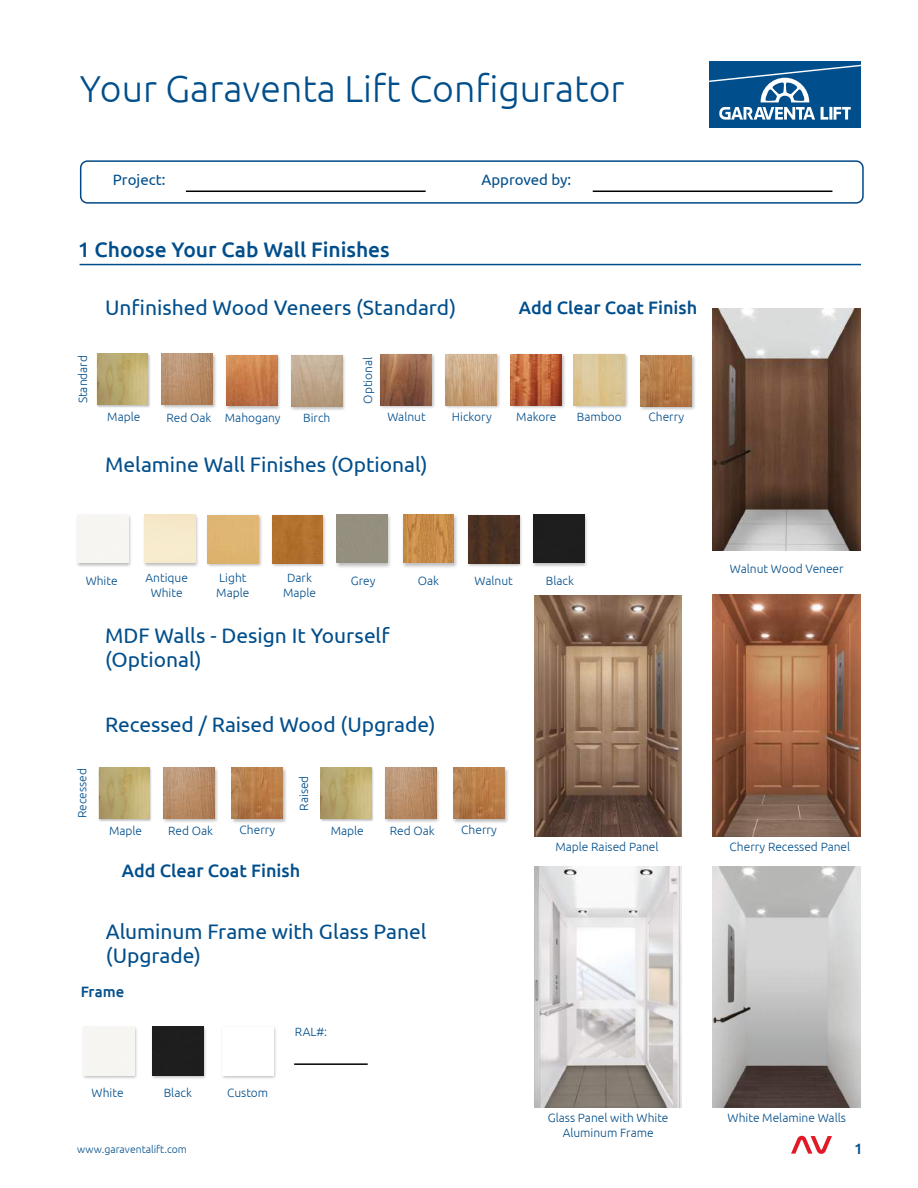
<style>
.page{position:relative;width:918px;height:1188px;background:#fff}
.page>*{position:absolute;margin:0;border:0;box-sizing:border-box;transform-origin:0 0}
.t1{font:300 37.5px "Ubuntu";color:#004e8b}
.t2{font:21px/24px "Ubuntu";color:#004e8b}
.t3{font:500 21px "Ubuntu";color:#004e8b}
.t4{font:500 18px "Ubuntu";color:#004e8b}
.t5{font:15px "Ubuntu";color:#004e8b}
.t6{font:500 15px "Ubuntu";color:#004e8b}
.t7{font:300 12px/14.4px "Ubuntu";color:#004e8b;text-align:center}
.t8{font:300 10.5px "Ubuntu";color:#004e8b}
</style>
<div class="page">
<svg style="left:791px;top:1136px;width:41px;height:18px"></svg>
<div style="left:709px;top:62px;width:152px;height:66px;background:#004e8b"></div>
<svg style="left:709px;top:65px;width:152px;height:55px"></svg>
<img style="left:713px;top:309px;width:147px;height:241px">
<div style="left:97px;top:353px;width:54px;height:55px;background:#000;opacity:.27"></div>
<div style="left:160px;top:353px;width:57px;height:57px;background:#000;opacity:.27"></div>
<img style="left:162px;top:354px;width:51px;height:51px">
<div style="left:224px;top:354px;width:58px;height:56px;background:#000;opacity:.27"></div>
<img style="left:226px;top:355px;width:51px;height:51px">
<div style="left:289px;top:354px;width:58px;height:57px;background:#000;opacity:.27"></div>
<img style="left:291px;top:355px;width:51px;height:51px">
<div style="left:639px;top:354px;width:57px;height:58px;background:#000;opacity:.27"></div>
<img style="left:641px;top:355px;width:51px;height:51px">
<div style="left:379px;top:353px;width:57px;height:57px;background:#000;opacity:.27"></div>
<img style="left:380px;top:354px;width:51px;height:51px">
<div style="left:444px;top:353px;width:57px;height:57px;background:#000;opacity:.27"></div>
<img style="left:446px;top:354px;width:51px;height:51px">
<div style="left:509px;top:353px;width:57px;height:57px;background:#000;opacity:.27"></div>
<img style="left:511px;top:354px;width:51px;height:51px">
<div style="left:572px;top:353px;width:57px;height:57px;background:#000;opacity:.27"></div>
<img style="left:574px;top:354px;width:51px;height:51px">
<div style="left:76px;top:514px;width:57px;height:54px;background:#000;opacity:.27"></div>
<div style="left:77px;top:515px;width:51px;height:48px;background:#f7f5f1"></div>
<div style="left:142px;top:514px;width:58px;height:54px;background:#000;opacity:.27"></div>
<div style="left:144px;top:515px;width:51px;height:48px;background:#f7ebcd"></div>
<div style="left:531px;top:514px;width:58px;height:54px;background:#000;opacity:.27"></div>
<div style="left:533px;top:515px;width:51px;height:48px;background:#1e1e1e"></div>
<div style="left:335px;top:513px;width:57px;height:56px;background:#000;opacity:.27"></div>
<div style="left:337px;top:515px;width:50px;height:48px;background:#948f7f"></div>
<div style="left:401px;top:513px;width:58px;height:56px;background:#000;opacity:.27"></div>
<img style="left:403px;top:515px;width:50px;height:48px">
<div style="left:467px;top:514px;width:56px;height:54px;background:#000;opacity:.27"></div>
<img style="left:468px;top:515px;width:51px;height:49px">
<div style="left:270px;top:514px;width:56px;height:54px;background:#000;opacity:.27"></div>
<div style="left:272px;top:515px;width:50px;height:49px;background:#b2702d"></div>
<div style="left:206px;top:514px;width:57px;height:54px;background:#000;opacity:.27"></div>
<div style="left:207px;top:515px;width:51px;height:49px;background:#deb573"></div>
<div style="left:98px;top:767px;width:54px;height:55px;background:#000;opacity:.27"></div>
<div style="left:162px;top:766px;width:57px;height:57px;background:#000;opacity:.27"></div>
<img style="left:164px;top:767px;width:51px;height:51px">
<div style="left:231px;top:767px;width:56px;height:57px;background:#000;opacity:.27"></div>
<img style="left:232px;top:768px;width:51px;height:51px">
<div style="left:320px;top:767px;width:54px;height:55px;background:#000;opacity:.27"></div>
<img style="left:321px;top:768px;width:50px;height:51px">
<div style="left:384px;top:767px;width:57px;height:56px;background:#000;opacity:.27"></div>
<img style="left:385px;top:768px;width:51px;height:51px">
<div style="left:452px;top:767px;width:57px;height:57px;background:#000;opacity:.27"></div>
<img style="left:454px;top:768px;width:51px;height:51px">
<img style="left:534px;top:595px;width:148px;height:242px">
<img style="left:713px;top:595px;width:147px;height:241px">
<hr style="left:80px;top:264px;width:781px;height:1px;background:#004e8b">
<div style="left:81px;top:1026px;width:58px;height:54px;background:#000;opacity:.27"></div>
<div style="left:83px;top:1027px;width:51px;height:48px;background:#f7f5f1"></div>
<div style="left:150px;top:1026px;width:58px;height:54px;background:#000;opacity:.27"></div>
<div style="left:152px;top:1027px;width:51px;height:48px;background:#1e1e1e"></div>
<div style="left:220px;top:1026px;width:58px;height:54px;background:#000;opacity:.27"></div>
<div style="left:222px;top:1027px;width:51px;height:48px;background:#fff"></div>
<hr style="left:294px;top:1063px;width:74px;height:2px;background:#000">
<img style="left:713px;top:866px;width:147px;height:242px">
<img style="left:534px;top:866px;width:148px;height:242px">
<div style="left:80px;top:160px;width:784px;height:44px;border:2px solid #004786;border-radius:7px"></div>
<hr style="left:186px;top:191px;width:240px;height:1px;background:#000">
<hr style="left:593px;top:191px;width:239px;height:1px;background:#000">
<h1 class="t1" style="left:80px;top:66px;width:546px">Your Garaventa Lift Configurator</h1>
<p class="t5" style="left:113px;top:170px;width:54px">Project:</p>
<p class="t5" style="left:481px;top:170px;width:91px">Approved by:</p>
<h2 class="t3" style="left:78px;top:236px;width:314px">1 Choose Your Cab Wall Finishes</h2>
<p class="t7" style="left:75px;top:403px;width:50px;rotate:-90deg">Standard</p>
<h2 class="t2" style="left:105px;top:295px;width:353px">Unfinished Wood Veneers (Standard)</h2>
<p class="t7" style="left:360px;top:404px;width:48px;rotate:-90deg">Optional</p>
<h3 class="t4" style="left:519px;top:297px;width:180px">Add Clear Coat Finish</h3>
<p class="t7" style="left:107px;top:409px;width:35px">Maple</p>
<p class="t7" style="left:166px;top:410px;width:116px">Red Oak Mahogany</p>
<p class="t7" style="left:303px;top:410px;width:29px">Birch</p>
<p class="t7" style="left:387px;top:410px;width:40px">Walnut</p>
<p class="t7" style="left:452px;top:410px;width:41px">Hickory</p>
<p class="t7" style="left:516px;top:410px;width:42px">Makore</p>
<p class="t7" style="left:577px;top:410px;width:46px">Bamboo</p>
<p class="t7" style="left:649px;top:410px;width:37px">Cherry</p>
<h2 class="t2" style="left:105px;top:452px;width:324px">Melamine Wall Finishes (Optional)</h2>
<p class="t7" style="left:86px;top:573px;width:33px">White</p>
<p class="t7" style="left:146px;top:570px;width:44px">Antique<br>White</p>
<p class="t7" style="left:216px;top:570px;width:35px;text-align:left">Light<br>Maple</p>
<p class="t7" style="left:283px;top:570px;width:35px">Dark<br>Maple</p>
<p class="t7" style="left:351px;top:573px;width:26px">Grey</p>
<p class="t7" style="left:418px;top:573px;width:23px">Oak</p>
<p class="t7" style="left:475px;top:573px;width:40px">Walnut</p>
<p class="t7" style="left:546px;top:573px;width:30px">Black</p>
<h2 class="t2" style="left:105px;top:623px;width:286px">MDF Walls - Design It Yourself (Optional)</h2>
<p class="t7" style="left:75px;top:818px;width:51px;rotate:-90deg">Recessed</p>
<h2 class="t2" style="left:105px;top:712px;width:332px">Recessed / Raised Wood (Upgrade)</h2>
<p class="t7" style="left:109px;top:823px;width:35px">Maple</p>
<p class="t7" style="left:168px;top:823px;width:47px">Red Oak</p>
<p class="t7" style="left:240px;top:822px;width:37px">Cherry</p>
<p class="t7" style="left:296px;top:811px;width:37px;rotate:-90deg">Raised</p>
<p class="t7" style="left:331px;top:823px;width:35px">Maple</p>
<p class="t7" style="left:390px;top:824px;width:47px">Red Oak</p>
<p class="t7" style="left:461px;top:822px;width:37px">Cherry</p>
<p class="t7" style="left:730px;top:561px;width:115px">Walnut Wood Veneer</p>
<h3 class="t4" style="left:122px;top:859px;width:180px">Add Clear Coat Finish</h3>
<h2 class="t2" style="left:106px;top:919px;width:322px">Aluminum Frame with Glass Panel (Upgrade)</h2>
<p class="t6" style="left:81px;top:982px;width:45px">Frame</p>
<p class="t7" style="left:92px;top:1085px;width:33px">White</p>
<p class="t7" style="left:164px;top:1085px;width:30px">Black</p>
<p class="t7" style="left:227px;top:1085px;width:43px">Custom</p>
<p class="t8" style="left:77px;top:1143px;width:111px">www.garaventalift.com</p>
<p class="t7" style="left:295px;top:1024px;width:34px">RAL#:</p>
<p class="t7" style="left:555px;top:840px;width:105px">Maple Raised Panel</p>
<p class="t7" style="left:730px;top:840px;width:122px">Cherry Recessed Panel</p>
<p class="t7" style="left:548px;top:1111px;width:122px">Glass Panel with White</p>
<p class="t7" style="left:728px;top:1111px;width:120px">White Melamine Walls</p>
<p class="t7" style="left:563px;top:1125px;width:93px">Aluminum Frame</p>
<p class="t6" style="left:854px;top:1140px;width:10px">1</p>
</div>
